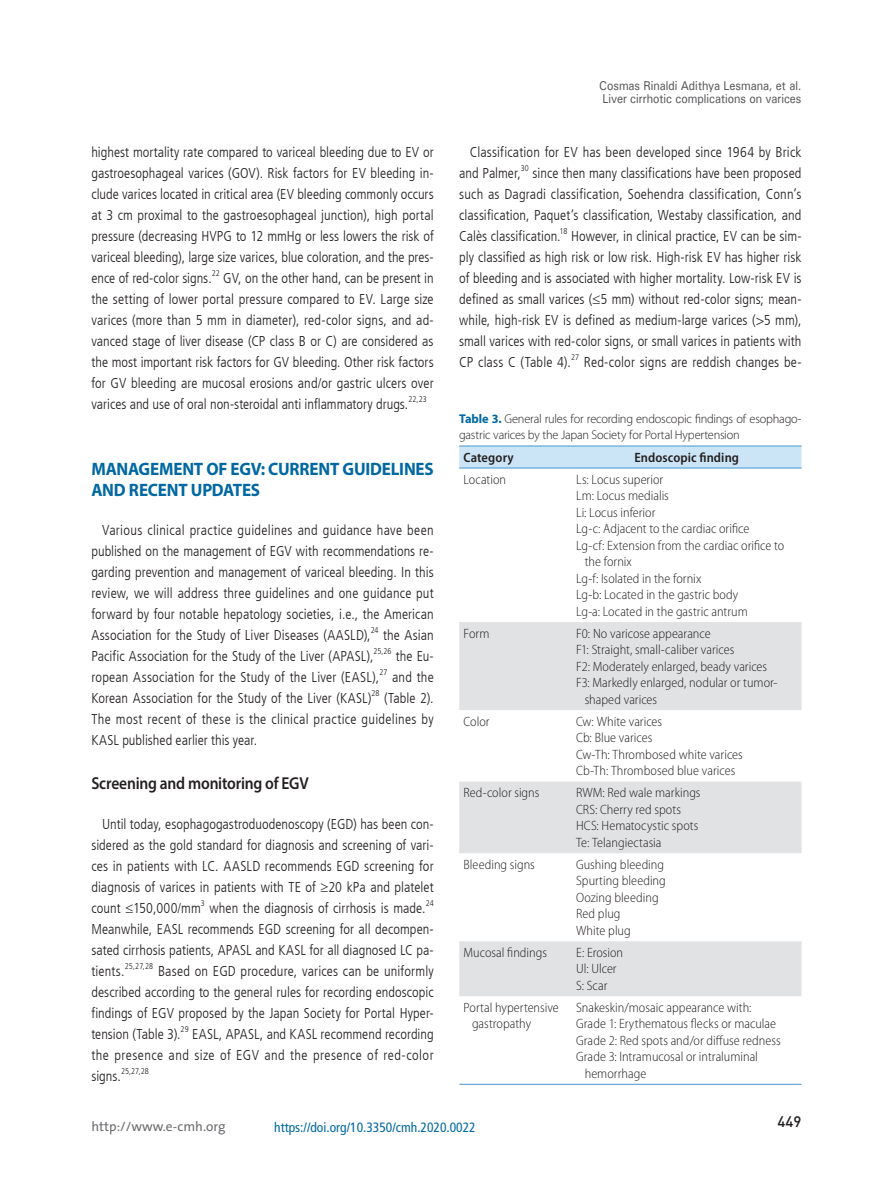
<style>
.page{position:relative;width:893px;height:1191px;background:#fff}
.page>*{position:absolute;margin:0;border:0;box-sizing:border-box;transform-origin:0 0}
.t1{font:700 18px/21px "Myriad Pro";letter-spacing:-.01em;color:#0168a1;scale:.95 1}
.t2{font:600 17.25px "Myriad Pro";letter-spacing:-.015em;color:#231f20;scale:.9 1}
.t3{font:15px "Dinmed";color:#231f20}
.t4{font:300 condensed 14.25px/21px "Frutiger LT";letter-spacing:.005em;color:#231f20;text-align:justify}
.t5{font:300 semi-condensed 13.5px/16.5px "Myriad Pro";color:#231f20}
.t6{font:condensed 13.5px "Frutiger LT";color:#0168a1}
.t7{font:600 semi-condensed 13.5px "Myriad Pro";letter-spacing:.01em;color:#231f20}
.t8{font:13.5px "The Sans";color:#6c6d70}
.t9{font:300 12.75px/16.5px "Myriad Pro";letter-spacing:-.015em;color:#231f20}
.t10{font:500 12.75px/13.5px "Univers";letter-spacing:-.005em;color:#57585a;scale:.88 1}
.t11{font:300 condensed 8.25px "Frutiger LT";letter-spacing:.01em;color:#231f20}
.s1{font-weight:700;color:#0168a1}
</style>
<div class="page">
<div style="left:459px;top:446px;width:342px;height:21px;background:#cbe5f7"></div>
<svg style="left:459px;top:622px;width:342px;height:374px;fill:#e1e2e4"></svg>
<hr style="left:459px;top:445px;width:113px;height:1px;background:#4895d0">
<hr style="left:572px;top:445px;width:229px;height:1px;background:#4895d0">
<hr style="left:459px;top:467px;width:113px;height:1px;background:#4895d0">
<hr style="left:572px;top:467px;width:229px;height:1px;background:#4895d0">
<hr style="left:459px;top:1084px;width:113px;height:1px;background:#4895d0">
<hr style="left:572px;top:1084px;width:229px;height:1px;background:#4895d0">
<p class="t4" style="left:91px;top:141px;width:344px">highest mortality rate compared to variceal bleeding due to EV or gastroesophageal varices (GOV). Risk factors for EV bleeding in&shy;clude varices located in critical area (EV bleeding commonly occurs at 3 cm proximal to the gastroesophageal junction), high portal pressure (decreasing HVPG to 12 mmHg or less lowers the risk of variceal bleeding), large size varices, blue coloration, and the pres&shy;ence of red-color signs.</p>
<p class="t11" style="left:212px;top:268px;width:10px">22</p>
<p class="t4" style="left:91px;top:267px;width:344px;text-indent:132px">GV, on the other hand, can be present in the setting of lower portal pressure compared to EV. Large size varices (more than 5 mm in diameter), red-color signs, and ad&shy;vanced stage of liver disease (CP class B or C) are considered as the most important risk factors for GV bleeding. Other risk factors for GV bleeding are mucosal erosions and/or gastric ulcers over varices and use of oral non-steroidal anti inflammatory drugs.</p>
<p class="t11" style="left:408px;top:394px;width:20px">22,23</p>
<p class="t1" style="left:91px;top:457px;width:362px">MANAGEMENT OF EGV: CURRENT GUIDELINES<br>AND RECENT UPDATES</p>
<p class="t4" style="left:91px;top:519px;width:344px;text-indent:11px">Various clinical practice guidelines and guidance have been published on the management of EGV with recommendations re&shy;garding prevention and management of variceal bleeding. In this review, we will address three guidelines and one guidance put forward by four notable hepatology societies, i.e., the American Association for the Study of Liver Diseases (AASLD),</p>
<p class="t11" style="left:371px;top:625px;width:9px">24</p>
<p class="t4" style="left:383px;top:624px;width:52px">the Asian</p>
<p class="t4" style="left:91px;top:645px;width:283px">Pacific Association for the Study of the Liver (APASL),</p>
<p class="t11" style="left:373px;top:646px;width:20px">25,26</p>
<p class="t4" style="left:396px;top:645px;width:39px">the Eu-</p>
<p class="t4" style="left:91px;top:666px;width:289px">ropean Association for the Study of the Liver (EASL),</p>
<p class="t11" style="left:379px;top:667px;width:10px">27</p>
<p class="t4" style="left:392px;top:666px;width:43px">and the</p>
<p class="t4" style="left:91px;top:687px;width:282px">Korean Association for the Study of the Liver (KASL)</p>
<p class="t11" style="left:371px;top:688px;width:10px">28</p>
<p class="t4" style="left:91px;top:687px;width:344px;text-indent:293px">(Table 2).<br>The most recent of these is the clinical practice guidelines by KASL published earlier this year.</p>
<p class="t2" style="left:91px;top:772px;width:243px">Screening and monitoring of EGV</p>
<p class="t4" style="left:91px;top:813px;width:344px;text-indent:11px">Until today, esophagogastroduodenoscopy (EGD) has been con&shy;sidered as the gold standard for diagnosis and screening of vari&shy;ces in patients with LC. AASLD recommends EGD screening for diagnosis of varices in patients with TE of ≥20 kPa and platelet count ≤150,000/mm</p>
<p class="t11" style="left:201px;top:898px;width:5px">3</p>
<p class="t4" style="left:209px;top:897px;width:218px">when the diagnosis of cirrhosis is made.</p>
<p class="t11" style="left:426px;top:898px;width:9px">24</p>
<p class="t4" style="left:91px;top:918px;width:344px">Meanwhile, EASL recommends EGD screening for all decompen&shy;sated cirrhosis patients, APASL and KASL for all diagnosed LC pa&shy;tients.</p>
<p class="t11" style="left:125px;top:961px;width:30px">25,27,28</p>
<p class="t4" style="left:91px;top:960px;width:344px;text-indent:67px">Based on EGD procedure, varices can be uniformly described according to the general rules for recording endoscopic findings of EGV proposed by the Japan Society for Portal Hyper&shy;tension (Table 3).</p>
<p class="t11" style="left:181px;top:1024px;width:10px">29</p>
<p class="t4" style="left:91px;top:1023px;width:344px;text-indent:101px">EASL, APASL, and KASL recommend recording the presence and size of EGV and the presence of red-color signs.</p>
<p class="t11" style="left:121px;top:1066px;width:29px">25,27,28</p>
<p class="t10" style="left:599px;top:78px;width:231px">Cosmas Rinaldi Adithya Lesmana, et al.<br>Liver cirrhotic complications on varices</p>
<p class="t4" style="left:459px;top:141px;width:344px;text-indent:11px">Classification for EV has been developed since 1964 by Brick and Palmer,</p>
<p class="t11" style="left:521px;top:163px;width:10px">30</p>
<p class="t4" style="left:459px;top:162px;width:344px;text-indent:73px">since then many classifications have been proposed such as Dagradi classification, Soehendra classification, Conn’s classification, Paquet’s classification, Westaby classification, and Calès classification.</p>
<p class="t11" style="left:560px;top:226px;width:9px">18</p>
<p class="t4" style="left:459px;top:225px;width:344px;text-indent:112px">However, in clinical practice, EV can be sim&shy;ply classified as high risk or low risk. High-risk EV has higher risk of bleeding and is associated with higher mortality. Low-risk EV is defined as small varices (≤5 mm) without red-color signs; mean&shy;while, high-risk EV is defined as medium-large varices (&gt;5 mm), small varices with red-color signs, or small varices in patients with CP class C (Table 4).</p>
<p class="t11" style="left:571px;top:352px;width:10px">27</p>
<p class="t4" style="left:584px;top:351px;width:219px">Red-color signs are reddish changes be-</p>
<p class="t9" style="left:459px;top:410px;width:344px"><span class="s1">Table 3.</span> General rules for recording endoscopic findings of esophago&shy;gastric varices by the Japan Society for Portal Hypertension</p>
<p class="t7" style="left:463px;top:448px;width:52px">Category</p>
<p class="t7" style="left:634px;top:448px;width:106px">Endoscopic finding</p>
<p class="t5" style="left:463px;top:471px;width:44px">Location</p>
<p class="t5" style="left:576px;top:471px;width:89px">Ls: Locus superior</p>
<p class="t5" style="left:576px;top:487px;width:94px">Lm: Locus medialis</p>
<p class="t5" style="left:576px;top:504px;width:81px">Li: Locus inferior</p>
<p class="t5" style="left:576px;top:520px;width:175px">Lg-c: Adjacent to the cardiac orifice</p>
<p class="t5" style="left:576px;top:537px;width:210px">Lg-cf: Extension from the cardiac orifice to</p>
<p class="t5" style="left:585px;top:553px;width:49px">the fornix</p>
<p class="t5" style="left:576px;top:570px;width:127px">Lg-f: Isolated in the fornix</p>
<p class="t5" style="left:576px;top:586px;width:164px">Lg-b: Located in the gastric body</p>
<p class="t5" style="left:576px;top:603px;width:173px">Lg-a: Located in the gastric antrum</p>
<p class="t5" style="left:463px;top:625px;width:28px">Form</p>
<p class="t5" style="left:576px;top:625px;width:136px">F0: No varicose appearance</p>
<p class="t5" style="left:576px;top:641px;width:160px">F1: Straight, small-caliber varices</p>
<p class="t5" style="left:576px;top:658px;width:193px">F2: Moderately enlarged, beady varices</p>
<p class="t5" style="left:576px;top:674px;width:203px">F3: Markedly enlarged, nodular or tumor-</p>
<p class="t5" style="left:585px;top:691px;width:74px">shaped varices</p>
<p class="t5" style="left:463px;top:713px;width:28px">Color</p>
<p class="t5" style="left:576px;top:713px;width:168px">Cw: White varices<br>Cb: Blue varices<br>Cw-Th: Thrombosed white varices<br>Cb-Th: Thrombosed blue varices</p>
<p class="t5" style="left:463px;top:784px;width:77px">Red-color signs</p>
<p class="t5" style="left:576px;top:784px;width:126px">RWM: Red wale markings<br>CRS: Cherry red spots<br>HCS: Hematocystic spots<br>Te: Telangiectasia</p>
<p class="t5" style="left:463px;top:856px;width:73px">Bleeding signs</p>
<p class="t5" style="left:576px;top:856px;width:91px">Gushing bleeding<br>Spurting bleeding<br>Oozing bleeding<br>Red plug<br>White plug</p>
<p class="t5" style="left:463px;top:944px;width:85px">Mucosal findings</p>
<p class="t5" style="left:576px;top:944px;width:48px">E: Erosion<br>Ul: Ulcer<br>S: Scar</p>
<p class="t5" style="left:472px;top:999px;width:88px;text-indent:-9px">Portal hypertensive gastropathy</p>
<p class="t5" style="left:576px;top:999px;width:177px">Snakeskin/mosaic appearance with:</p>
<p class="t5" style="left:576px;top:1015px;width:201px">Grade 1: Erythematous flecks or maculae</p>
<p class="t5" style="left:576px;top:1032px;width:206px">Grade 2: Red spots and/or diffuse redness</p>
<p class="t5" style="left:576px;top:1048px;width:183px">Grade 3: Intramucosal or intraluminal</p>
<p class="t5" style="left:585px;top:1065px;width:63px">hemorrhage</p>
<p class="t8" style="left:91px;top:1115px;width:136px">http://www.e-cmh.org</p>
<p class="t6" style="left:274px;top:1119px;width:203px">https://doi.org/10.3350/cmh.2020.0022</p>
<p class="t3" style="left:778px;top:1112px;width:25px">449</p>
</div>
